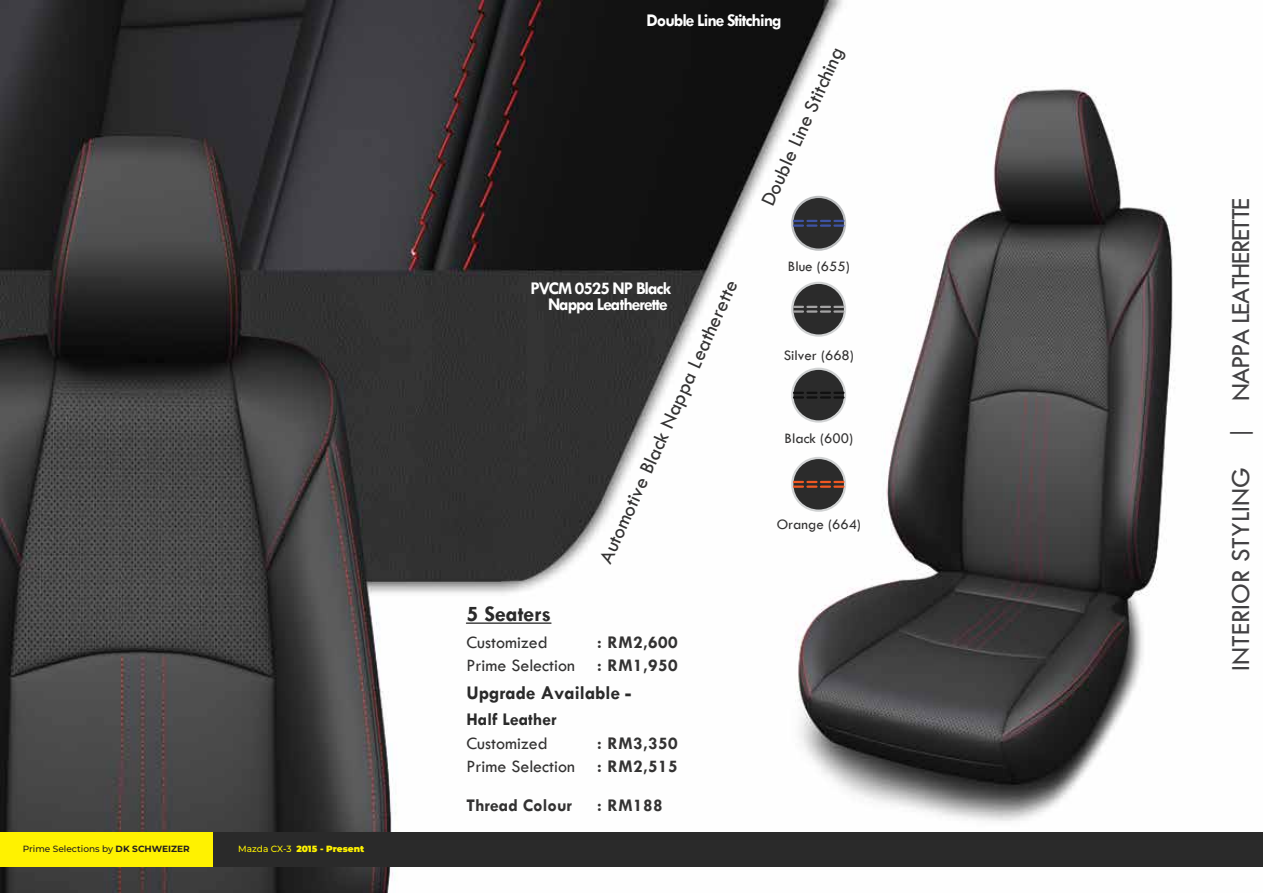
<style>
.page{position:relative;width:1263px;height:893px;background:#fff}
.page>*{position:absolute;margin:0;border:0;box-sizing:border-box;transform-origin:0 0}
.t1{font:27px "Tw Cen";letter-spacing:-.05em;color:#424143}
.t2{font:700 22.5px "Tw Cen";color:#2a2a2a}
.t3{font:21px "Tw Cen";color:#333232}
.t4{font:700 19.5px "Tw Cen";color:#2a2a2a}
.t5{font:700 18px/15.6px "Tw Cen";letter-spacing:-.06em;color:#fff;text-align:right}
.t6{font:700 18px/22.8px "Tw Cen";letter-spacing:.025em;color:#333232;text-align:right}
.t7{font:18px "Tw Cen";color:#333232}
.t8{font:700 18px "Tw Cen";color:#333232}
.t9{font:700 18px "Tw Cen";color:#2a2a2a}
.t10{font:15px "Tw Cen";color:#333232}
.t11{font:500 9px "Montserrat";color:#231f20}
.t12{font:900 9px "Montserrat";color:#fff200}
.s1{font-weight:700}
.s2{font-weight:500}
.s3{font-weight:400}
</style>
<div class="page">
<img style="left:0;top:0;width:1263px;height:893px">
<div style="left:792px;top:197px;width:53px;height:53px;background:#2b2b2b;border-radius:50%"></div>
<div style="left:791px;top:196px;width:55px;height:55px;border:2px solid #bcbec0;border-radius:50%"></div>
<svg style="left:794px;top:220px;width:51px;height:7px"></svg>
<div style="left:792px;top:283px;width:53px;height:53px;background:#2b2b2b;border-radius:50%"></div>
<div style="left:791px;top:282px;width:55px;height:55px;border:2px solid #d1d3d4;border-radius:50%"></div>
<svg style="left:794px;top:306px;width:51px;height:7px"></svg>
<div style="left:792px;top:369px;width:53px;height:52px;background:#2b2b2b;border-radius:50%"></div>
<div style="left:791px;top:368px;width:55px;height:55px;border:2px solid #d1d3d4;border-radius:50%"></div>
<svg style="left:794px;top:392px;width:51px;height:7px"></svg>
<div style="left:792px;top:458px;width:53px;height:53px;background:#2b2b2b;border-radius:50%"></div>
<div style="left:791px;top:457px;width:55px;height:55px;border:2px solid #d1d3d4;border-radius:50%"></div>
<svg style="left:794px;top:481px;width:51px;height:7px"></svg>
<div style="left:213px;top:833px;width:1050px;height:34px;background:#2a2a2a"></div>
<div style="left:0;top:833px;width:213px;height:34px;background:#fff200"></div>
<hr style="left:466px;top:622px;width:85px;height:2px;background:#2a2a2a">
<p class="t11" style="left:23px;top:845px;width:168px">Prime Selections by <span class="s1">DK SCHWEIZER</span></p>
<p class="t12" style="left:238px;top:844px;width:127px"><span class="s2">Mazda CX-3</span> 2015 - Present</p>
<p class="t5" style="left:647px;top:14px;width:137px">Double Line Stitching</p>
<p class="t3" style="left:760px;top:202px;width:174px;rotate:-66deg">Double Line Stitching</p>
<p class="t3" style="left:598px;top:559px;width:311px;rotate:-66deg">Automotive Black Nappa Leatherette</p>
<p class="t5" style="left:530px;top:282px;width:142px">PVCM 0525 NP Black<br>Nappa Leatherette</p>
<p class="t2" style="left:466px;top:607px;width:86px">5 Seaters</p>
<p class="t7" style="left:466px;top:635px;width:83px">Customized</p>
<p class="t6" style="left:466px;top:632px;width:213px">: RM2,600<br><span class="s3">Prime Selection</span> : RM1,950</p>
<p class="t4" style="left:466px;top:686px;width:166px">Upgrade Available -</p>
<p class="t9" style="left:466px;top:713px;width:92px">Half Leather</p>
<p class="t7" style="left:466px;top:737px;width:83px">Customized</p>
<p class="t6" style="left:597px;top:733px;width:82px">: RM3,350</p>
<p class="t7" style="left:466px;top:759px;width:213px">Prime Selection <span class="s1">: RM2,515</span></p>
<p class="t8" style="left:466px;top:799px;width:107px">Thread Colour</p>
<p class="t6" style="left:597px;top:795px;width:67px">: RM188</p>
<p class="t10" style="left:788px;top:261px;width:63px">Blue (655)</p>
<p class="t10" style="left:784px;top:349px;width:72px">Silver (668)</p>
<p class="t10" style="left:785px;top:432px;width:70px">Black (600)</p>
<p class="t10" style="left:777px;top:518px;width:86px">Orange (664)</p>
<p class="t1" style="left:1230px;top:671px;width:475px;rotate:-90deg">INTERIOR STYLING | NAPPA LEATHERETTE</p>
</div>
